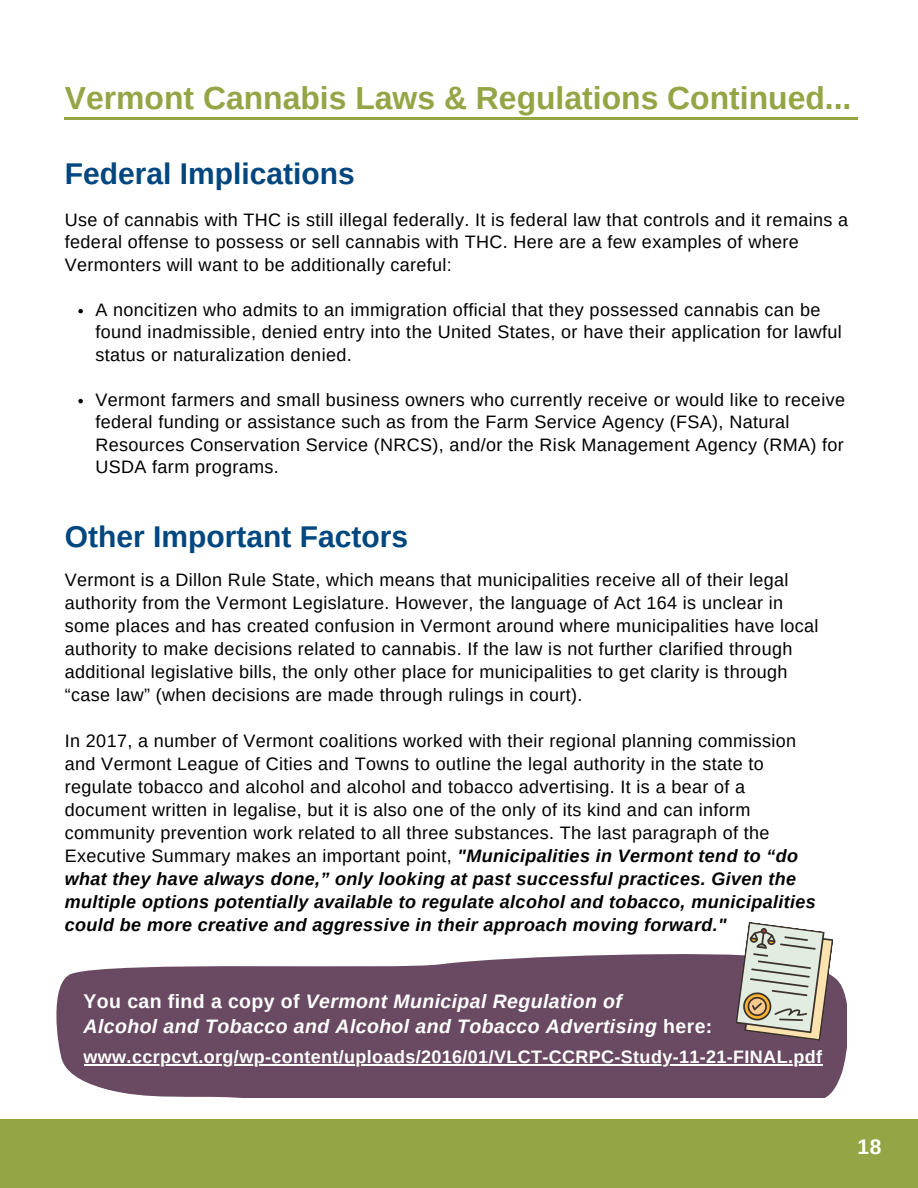
<style>
.page{position:relative;width:918px;height:1188px;background:#fff}
.page>*{position:absolute;margin:0;border:0;box-sizing:border-box;transform-origin:0 0}
.t1{font:700 31.95px "Arimo";color:#94a545}
.t2{font:700 30px "Arimo";color:#00467f}
.t3{font:700 21px "Arimo";color:#fff}
.t4{font:italic 700 19.5px "Arimo";letter-spacing:.02em;color:#fff}
.t5{font:18px/23px "Arimo";letter-spacing:.02em;color:#000}
.t6{font:700 18px "Arimo";letter-spacing:.02em;color:#fff}
.s1{font-weight:700;font-style:italic}
.s2{font-style:normal}
</style>
<div class="page">
<div style="left:0;top:1119px;width:918px;height:69px;background:#94a545"></div>
<hr style="left:65px;top:118px;width:793px;height:2px;background:#94a545">
<svg style="left:56px;top:954px;width:790px;height:144px;background:#76596f"></svg>
<svg style="left:734px;top:922px;width:100px;height:119px;background:#bcb7ac"></svg>
<svg style="left:78px;top:309px;width:5px;height:4px"></svg>
<svg style="left:78px;top:399px;width:5px;height:4px"></svg>
<hr style="left:84px;top:1064px;width:738px;height:1px;background:#fff">
<p class="t1" style="left:65px;top:80px;width:788px">Vermont Cannabis Laws &amp; Regulations Continued...</p>
<p class="t2" style="left:65px;top:157px;width:291px">Federal Implications</p>
<p class="t5" style="left:65px;top:208px;width:785px;line-height:22.5px">Use of cannabis with THC is still illegal federally. It is federal law that controls and it remains a federal offense to possess or sell cannabis with THC. Here are a few examples of where<br>Vermonters will want to be additionally careful:</p>
<p class="t5" style="left:95px;top:298px;width:748px;line-height:22.5px">A noncitizen who admits to an immigration official that they possessed cannabis can be found inadmissible, denied entry into the United States, or have their application for lawful status or naturalization denied.</p>
<p class="t5" style="left:95px;top:388px;width:751px;line-height:22.5px">Vermont farmers and small business owners who currently receive or would like to receive federal funding or assistance such as from the Farm Service Agency (FSA), Natural Resources Conservation Service (NRCS), and/or the Risk Management Agency (RMA) for USDA farm programs.</p>
<p class="t2" style="left:65px;top:520px;width:345px">Other Important Factors</p>
<p class="t5" style="left:65px;top:569px;width:755px">Vermont is a Dillon Rule State, which means that municipalities receive all of their legal authority from the Vermont Legislature. However, the language of Act 164 is unclear in some places and has created confusion in Vermont around where municipalities have local authority to make decisions related to cannabis. If the law is not further clarified through additional legislative bills, the only other place for municipalities to get clarity is through “case law” (when decisions are made through rulings in court).</p>
<p class="t5" style="left:65px;top:730px;width:753px">In 2017, a number of Vermont coalitions worked with their regional planning commission and Vermont League of Cities and Towns to outline the legal authority in the state to regulate tobacco and alcohol and alcohol and tobacco advertising. It is a bear of a document written in legalise, but it is also one of the only of its kind and can inform community prevention work related to all three substances. The last paragraph of the Executive Summary makes an important point, <span class="s1">"Municipalities in Vermont tend to “do what they have always done,” only looking at past successful practices. Given the multiple options potentially available to regulate alcohol and tobacco, municipalities could be more creative and aggressive in their approach moving forward."</span></p>
<p class="t4" style="left:84px;top:991px;width:540px"><span class="s2">You can find a copy of</span> Vermont Municipal Regulation of</p>
<p class="t4" style="left:84px;top:1016px;width:630px">Alcohol and Tobacco and Alcohol and Tobacco Advertising <span class="s2">here:</span></p>
<p class="t6" style="left:84px;top:1046px;width:740px">www.ccrpcvt.org/wp-content/uploads/2016/01/VLCT-CCRPC-Study-11-21-FINAL.pdf</p>
<p class="t3" style="left:858px;top:1135px;width:25px">18</p>
</div>
